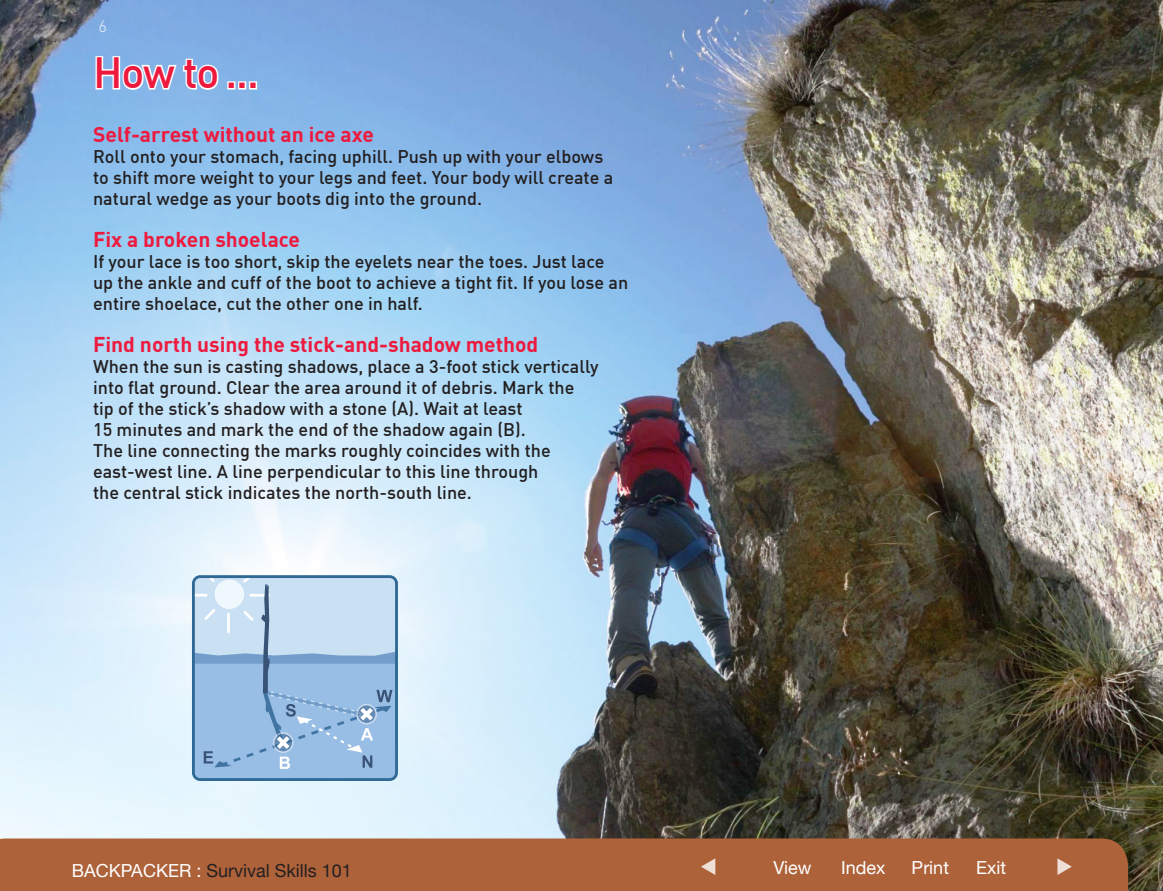
<style>
.page{position:relative;width:1163px;height:891px;background:#fff}
.page>*{position:absolute;margin:0;border:0;box-sizing:border-box;transform-origin:0 0}
.t1{font:500 42.75px "DIN";color:#ed1a3e}
.t2{font:700 21px "DIN";color:#ed1a3e}
.t3{font:500 18px/21px "DIN";color:#231f20}
.t4{font:18px "Helvetica Neue";color:#231f20}
.t5{font:18px "Helvetica Neue";color:#fff}
.t6{font:300 16.5px "DIN";color:#eff5f7}
.s1{color:#fff}
</style>
<div class="page">
<img style="left:0;top:0;width:1162px;height:891px">
<svg style="left:94px;top:55px;width:126px;height:37px"></svg>
<div style="left:227px;top:81px;width:8px;height:9px;border:3px solid #fff"></div>
<div style="left:238px;top:81px;width:8px;height:9px;border:3px solid #fff"></div>
<div style="left:249px;top:81px;width:8px;height:9px;border:3px solid #fff"></div>
<div style="left:0;top:838px;width:1127px;height:53px;background:#ad623a"></div>
<svg style="left:1057px;top:858px;width:14px;height:17px"></svg>
<svg style="left:700px;top:858px;width:15px;height:17px"></svg>
<svg style="left:193px;top:574px;width:204px;height:205px;background:#a4c4e3"></svg>
<p class="t6" style="left:98px;top:16px;width:10px">6</p>
<p class="t1" style="left:93px;top:45px;width:167px">How to ...</p>
<p class="t2" style="left:93px;top:121px;width:282px">Self-arrest without an ice axe</p>
<p class="t3" style="left:93px;top:145px;width:521px">Roll onto your stomach, facing uphill. Push up with your elbows to shift more weight to your legs and feet. Your body will create a natural wedge as your boots dig into the ground.</p>
<p class="t2" style="left:93px;top:226px;width:208px">Fix a broken shoelace</p>
<p class="t3" style="left:93px;top:250px;width:536px">If your lace is too short, skip the eyelets near the toes. Just lace up the ankle and cuff of the boot to achieve a tight fit. If you lose an entire shoelace, cut the other one in half.</p>
<p class="t2" style="left:93px;top:331px;width:446px">Find north using the stick-and-shadow method</p>
<p class="t3" style="left:93px;top:355px;width:507px">When the sun is casting shadows, place a 3-foot stick vertically into flat ground. Clear the area around it of debris. Mark the tip of the stick’s shadow with a stone (A). Wait at least<br>15 minutes and mark the end of the shadow again (B).<br>The line connecting the marks roughly coincides with the east-west line. A line perpendicular to this line through<br>the central stick indicates the north-south line.</p>
<p class="t4" style="left:72px;top:860px;width:281px"><span class="s1">BACKPACKER :</span> Survival Skills 101</p>
<p class="t5" style="left:773px;top:857px;width:39px">View</p>
<p class="t5" style="left:840px;top:857px;width:46px">Index</p>
<p class="t5" style="left:911px;top:857px;width:39px">Print</p>
<p class="t5" style="left:975px;top:857px;width:31px">Exit</p>
</div>
